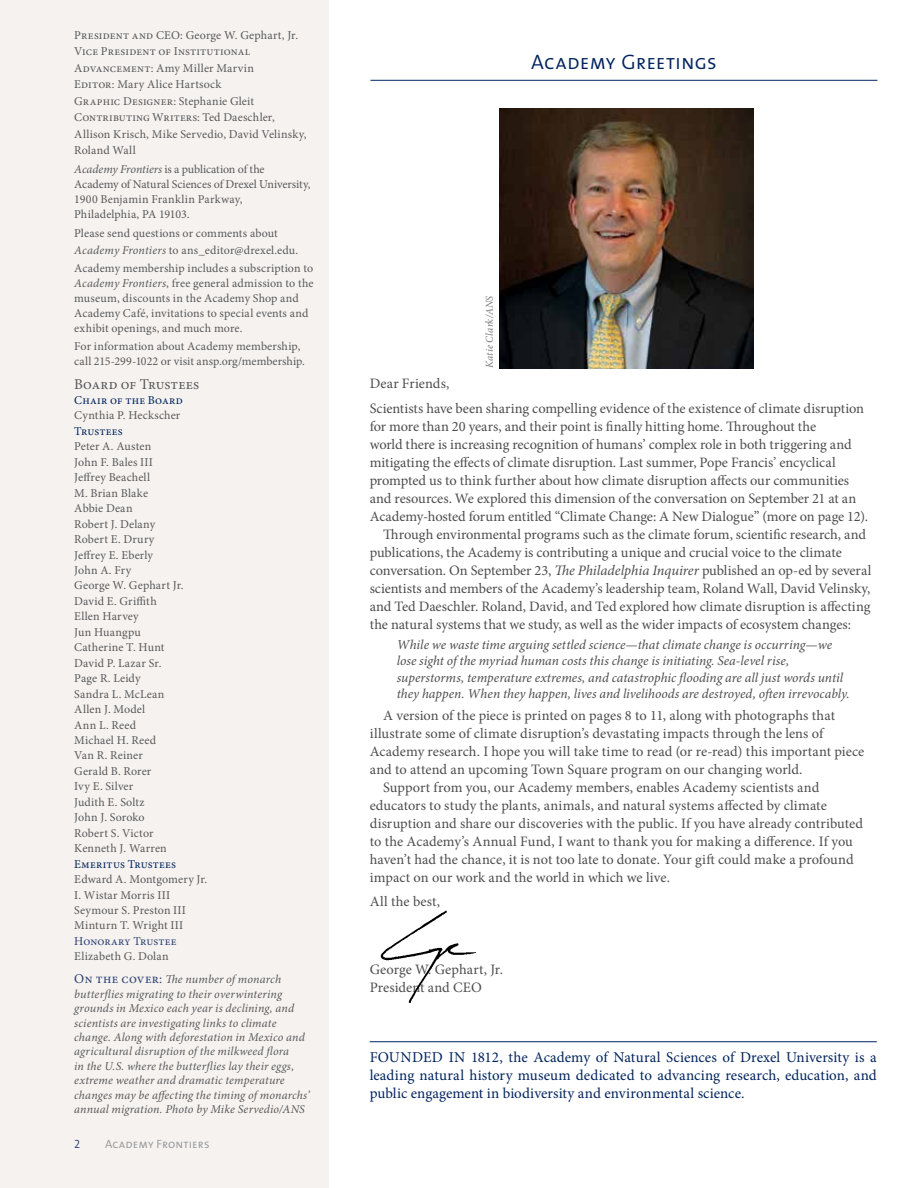
<style>
.page{position:relative;width:918px;height:1188px;background:#fff}
.page>*{position:absolute;margin:0;border:0;box-sizing:border-box;transform-origin:0 0}
.t1{font:21px "The Sans Semi Light Caps";letter-spacing:.005em;color:#00245d}
.t2{font:15px/18px "Minion Pro";letter-spacing:-.005em;color:#00245d;text-align:justify}
.t3{font:15px "Minion Pro";letter-spacing:.005em;color:#58595b}
.t4{font:14.4px/24.8px "Minion Pro";letter-spacing:-.005em;color:#4d4d4f}
.t5{font:italic 13.5px/16.5px "Minion Pro";color:#4d4d4f}
.t6{font:12px/15.5px "Minion Pro";letter-spacing:.01em;color:#58595b}
.t7{font:italic 12px/14.4px "Minion Pro";letter-spacing:.015em;color:#58595b}
.t8{font:12px "Minion Pro";letter-spacing:.015em;color:#00245d}
.t9{font:12px "The Sans Semi Light Caps";letter-spacing:.015em;color:#939598}
.t10{font:12px "Minion Pro";letter-spacing:.005em;color:#2a4074}
.t11{font:12px "The Sans Semi Light Caps";color:#2a4074}
.t12{font:italic 10.5px "Minion Pro";color:#77787b}
.s1{font-style:italic}
.s2{font-style:normal}
.s3{font-style:normal;font-size:13.5px;color:#2a4074}
</style>
<div class="page">
<div style="left:0;top:0;width:328px;height:1188px;background:#f6f2ef"></div>
<hr style="left:370px;top:80px;width:508px;height:1px;background:#00245d">
<img style="left:499px;top:108px;width:254px;height:260px">
<hr style="left:370px;top:1041px;width:507px;height:1px;background:#00245d">
<img style="left:380px;top:910px;width:96px;height:93px">
<p class="t6" style="left:74px;top:27px;width:234px;line-height:16.5px">President and CEO: George W. Gephart, Jr.<br>Vice President of Institutional Advancement: Amy Miller Marvin<br>Editor: Mary Alice Hartsock<br>Graphic Designer: Stephanie Gleit Contributing Writers: Ted Daeschler, Allison Krisch, Mike Servedio, David Velinsky, Roland Wall</p>
<p class="t6" style="left:74px;top:161px;width:238px;line-height:15px"><span class="s1">Academy Frontiers</span> is a publication of the Academy of Natural Sciences of Drexel University, 1900 Benjamin Franklin Parkway,<br>Philadelphia, PA 19103.</p>
<p class="t6" style="left:74px;top:225px;width:226px;line-height:16.5px">Please send questions or comments about<br><span class="s1">Academy Frontiers</span> to ans_editor@drexel.edu.</p>
<p class="t6" style="left:74px;top:261px;width:241px;line-height:15px">Academy membership includes a subscription to <span class="s1">Academy Frontiers</span>, free general admission to the museum, discounts in the Academy Shop and Academy Café, invitations to special events and exhibit openings, and much more.</p>
<p class="t6" style="left:74px;top:339px;width:232px;line-height:15px">For information about Academy membership, call 215-299-1022 or visit ansp.org/membership.</p>
<p class="t3" style="left:74px;top:374px;width:127px">Board of Trustees</p>
<p class="t8" style="left:74px;top:392px;width:110px">Chair of the Board</p>
<p class="t6" style="left:74px;top:408px;width:108px">Cynthia P. Heckscher</p>
<p class="t8" style="left:74px;top:423px;width:50px">Trustees</p>
<p class="t6" style="left:74px;top:439px;width:111px">Peter A. Austen<br>John F. Bales III<br>Jeffrey Beachell<br>M. Brian Blake<br>Abbie Dean<br>Robert J. Delany<br>Robert E. Drury<br>Jeffrey E. Eberly<br>John A. Fry<br>George W. Gephart Jr.<br>David E. Griffith<br>Ellen Harvey<br>Jun Huangpu<br>Catherine T. Hunt<br>David P. Lazar Sr.<br>Page R. Leidy<br>Sandra L. McLean<br>Allen J. Model<br>Ann L. Reed<br>Michael H. Reed<br>Van R. Reiner<br>Gerald B. Rorer<br>Ivy E. Silver<br>Judith E. Soltz<br>John J. Soroko<br>Robert S. Victor<br>Kenneth J. Warren</p>
<p class="t8" style="left:74px;top:856px;width:103px">Emeritus Trustees</p>
<p class="t6" style="left:74px;top:872px;width:135px">Edward A. Montgomery Jr.<br>I. Wistar Morris III<br>Seymour S. Preston III<br>Minturn T. Wright III</p>
<p class="t10" style="left:74px;top:933px;width:104px">Honorary Trustee</p>
<p class="t7" style="left:74px;top:945px;width:208px;line-height:23.1px"><span class="s2">Elizabeth G. Dolan<br></span><span class="s3">On the cover:</span> The number ofmonarch</p>
<p class="t7" style="left:74px;top:987px;width:237px">butterflies migrating to their overwintering grounds in Mexico each year is declining, and scientists are investigating links to climate change. Along with deforestation in Mexico and agricultural disruption ofthe milkweed flora<br>in the U.S. where the butterflies lay their eggs, extreme weather and dramatic temperature changes may be affecting the timing ofmonarchs’ annual migration. Photo by Mike Servedio/ANS</p>
<p class="t11" style="left:74px;top:1134px;width:8px">2</p>
<p class="t9" style="left:105px;top:1134px;width:106px">Academy Frontiers</p>
<h1 class="t1" style="left:531px;top:44px;width:187px">Academy Greetings</h1>
<p class="t12" style="left:482px;top:368px;width:74px;rotate:-90deg">Katie Clark/ANS</p>
<p class="t4" style="left:370px;top:372px;width:496px">Dear Friends,<br>Scientists have been sharing compelling evidence of the existence of climate disruption</p>
<p class="t4" style="left:370px;top:414px;width:448px">for more than 20 years, and their point is finally hitting home. Throughout the</p>
<p class="t4" style="left:370px;top:432px;width:484px">world there is increasing recognition of humans’ complex role in both triggering and</p>
<p class="t4" style="left:370px;top:450px;width:468px">mitigating the effects of climate disruption. Last summer, Pope Francis’ encyclical</p>
<p class="t4" style="left:370px;top:468px;width:481px">prompted us to think further about how climate disruption affects our communities</p>
<p class="t4" style="left:370px;top:486px;width:488px">and resources. We explored this dimension of the conversation on September 21 at an</p>
<p class="t4" style="left:370px;top:504px;width:500px">Academy-hosted forum entitled “Climate Change: A New Dialogue” (more on page 12).</p>
<p class="t4" style="left:383px;top:522px;width:484px">Through environmental programs such as the climate forum, scientific research, and</p>
<p class="t4" style="left:370px;top:540px;width:474px">publications, the Academy is contributing a unique and crucial voice to the climate</p>
<p class="t4" style="left:370px;top:558px;width:503px">conversation. On September 23, <span class="s1">The Philadelphia Inquirer</span> published an op-ed by several</p>
<p class="t4" style="left:370px;top:576px;width:502px">scientists and members of the Academy’s leadership team, Roland Wall, David Velinsky,</p>
<p class="t4" style="left:370px;top:594px;width:502px">and Ted Daeschler. Roland, David, and Ted explored how climate disruption is affecting</p>
<p class="t4" style="left:370px;top:612px;width:483px">the natural systems that we study, as well as the wider impacts of ecosystem changes:</p>
<p class="t5" style="left:397px;top:636px;width:454px">While we waste time arguing settled science—that climate change is occurring—we lose sight ofthe myriad human costs this change is initiating. Sea-level rise, superstorms, temperature extremes, and catastrophic flooding are all just words until they happen. When they happen, lives and livelihoods are destroyed, often irrevocably.</p>
<p class="t4" style="left:383px;top:703px;width:453px">A version of the piece is printed on pages 8 to 11, along with photographs that</p>
<p class="t4" style="left:370px;top:721px;width:456px">illustrate some of climate disruption’s devastating impacts through the lens of</p>
<p class="t4" style="left:370px;top:739px;width:496px">Academy research. I hope you will take time to read (or re-read) this important piece</p>
<p class="t4" style="left:370px;top:757px;width:434px">and to attend an upcoming Town Square program on our changing world.</p>
<p class="t4" style="left:383px;top:775px;width:438px">Support from you, our Academy members, enables Academy scientists and</p>
<p class="t4" style="left:370px;top:793px;width:459px">educators to study the plants, animals, and natural systems affected by climate</p>
<p class="t4" style="left:370px;top:811px;width:495px">disruption and share our discoveries with the public. If you have already contributed</p>
<p class="t4" style="left:370px;top:829px;width:485px">to the Academy’s Annual Fund, I want to thank you for making a difference. If you</p>
<p class="t4" style="left:370px;top:847px;width:486px">haven’t had the chance, it is not too late to donate. Your gift could make a profound</p>
<p class="t4" style="left:370px;top:865px;width:302px">impact on our work and the world in which we live.</p>
<p class="t4" style="left:370px;top:889px;width:72px">All the best,</p>
<p class="t4" style="left:370px;top:960px;width:135px;line-height:18px">George W. Gephart, Jr.<br>President and CEO</p>
<p class="t2" style="left:370px;top:1049px;width:509px">FOUNDED IN 1812, the Academy of Natural Sciences of Drexel University is a leading natural history museum dedicated to advancing research, education, and public engagement in biodiversity and environmental science.</p>
</div>
